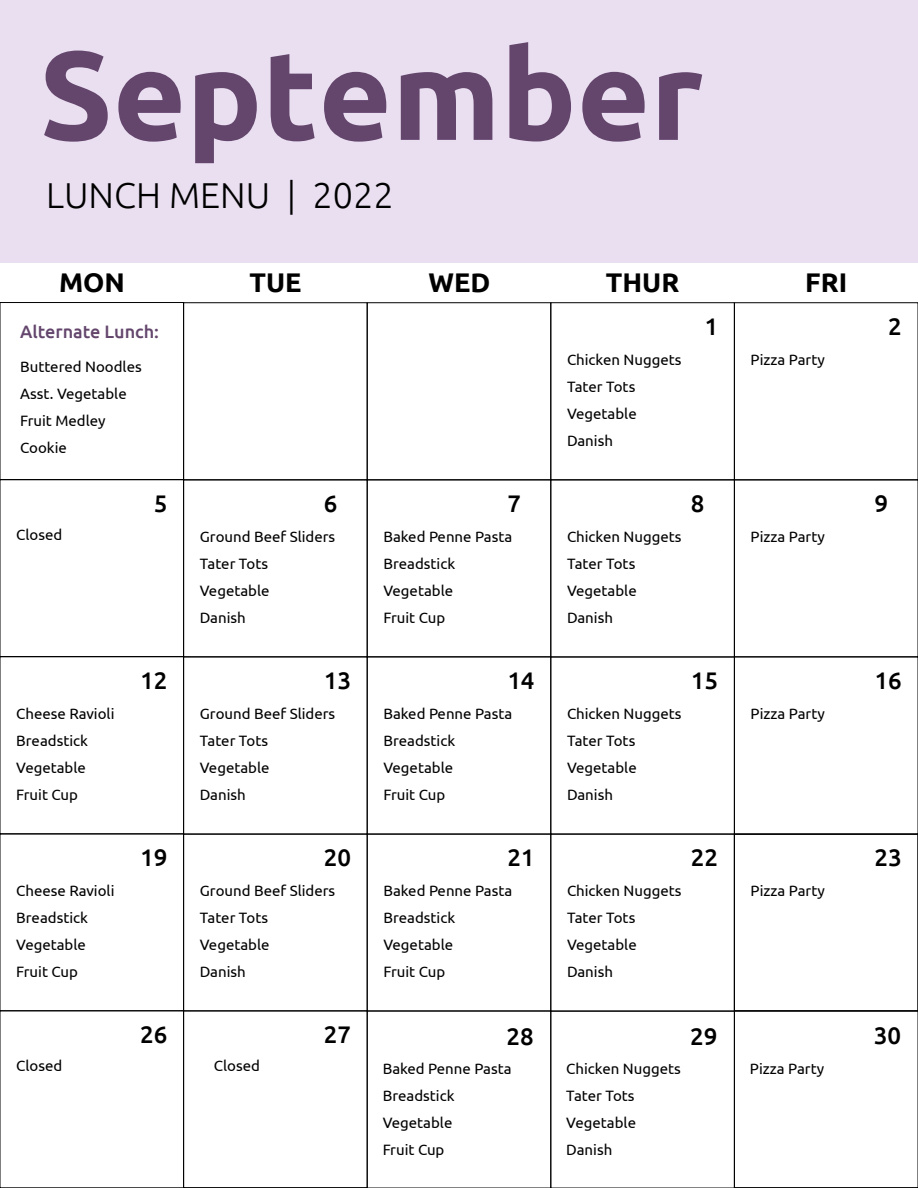
<style>
.page{position:relative;width:918px;height:1188px;background:#fff}
.page>*{position:absolute;margin:0;border:0;box-sizing:border-box;transform-origin:0 0}
.t1{font:700 126px "Ubuntu";color:#64466d}
.t2{font:300 36px "Ubuntu";color:#000}
.t3{font:700 27px "Ubuntu";color:#000}
.t4{font:500 24px "Ubuntu";color:#000}
.t5{font:500 18px "Ubuntu";color:#64466d}
.t6{font:15px/27px "Ubuntu";color:#000}
</style>
<div class="page">
<div style="left:367px;top:303px;width:184px;height:177px;border:1px solid #000"></div>
<div style="left:551px;top:303px;width:184px;height:177px;border:1px solid #000"></div>
<div style="left:0;top:302px;width:184px;height:178px;border:1px solid #000"></div>
<div style="left:367px;top:657px;width:184px;height:177px;border:1px solid #000"></div>
<div style="left:367px;top:1011px;width:184px;height:177px;border:1px solid #000"></div>
<div style="left:0;top:657px;width:184px;height:177px;border:1px solid #000"></div>
<div style="left:367px;top:480px;width:184px;height:177px;border:1px solid #000"></div>
<div style="left:0;top:480px;width:184px;height:177px;border:1px solid #000"></div>
<div style="left:183px;top:834px;width:184px;height:177px;border:1px solid #000"></div>
<div style="left:183px;top:1011px;width:184px;height:177px;border:1px solid #000"></div>
<div style="left:734px;top:1011px;width:184px;height:177px;border:1px solid #000"></div>
<div style="left:0;top:834px;width:184px;height:177px;border:1px solid #000"></div>
<div style="left:551px;top:480px;width:184px;height:177px;border:1px solid #000"></div>
<div style="left:734px;top:834px;width:184px;height:177px;border:1px solid #000"></div>
<div style="left:367px;top:834px;width:184px;height:177px;border:1px solid #000"></div>
<div style="left:551px;top:834px;width:184px;height:177px;border:1px solid #000"></div>
<div style="left:0;top:0;width:918px;height:263px;background:#eadef1"></div>
<h1 class="t1" style="left:39px;top:19px;width:666px">September</h1>
<h2 class="t2" style="left:46px;top:180px;width:349px">LUNCH MENU | 2022</h2>
<h3 class="t3" style="left:59px;top:271px;width:67px">MON</h3>
<h3 class="t3" style="left:250px;top:271px;width:54px">TUE</h3>
<h3 class="t3" style="left:428px;top:271px;width:63px">WED</h3>
<h3 class="t3" style="left:606px;top:271px;width:75px">THUR</h3>
<h3 class="t3" style="left:805px;top:271px;width:44px">FRI</h3>
<p class="t5" style="left:20px;top:324px;width:140px">Alternate Lunch:</p>
<p class="t6" style="left:20px;top:354px;width:123px">Buttered Noodles<br>Asst. Vegetable<br>Fruit Medley<br>Cookie</p>
<p class="t6" style="left:567px;top:347px;width:116px">Chicken Nuggets<br>Tater Tots<br>Vegetable<br>Danish</p>
<h3 class="t4" style="left:705px;top:311px;width:15px">1</h3>
<p class="t6" style="left:751px;top:347px;width:76px">Pizza Party</p>
<p class="t6" style="left:16px;top:521px;width:48px">Closed</p>
<h3 class="t4" style="left:154px;top:488px;width:15px">5</h3>
<h3 class="t4" style="left:324px;top:488px;width:15px">6</h3>
<p class="t6" style="left:200px;top:524px;width:137px">Ground Beef Sliders<br>Tater Tots<br>Vegetable<br>Danish</p>
<h3 class="t4" style="left:507px;top:488px;width:15px">7</h3>
<p class="t6" style="left:383px;top:524px;width:130px">Baked Penne Pasta<br>Breadstick<br>Vegetable<br>Fruit Cup</p>
<p class="t6" style="left:567px;top:524px;width:116px">Chicken Nuggets<br>Tater Tots<br>Vegetable<br>Danish</p>
<h3 class="t4" style="left:691px;top:488px;width:15px">8</h3>
<p class="t6" style="left:751px;top:524px;width:76px">Pizza Party</p>
<p class="t6" style="left:16px;top:701px;width:100px">Cheese Ravioli<br>Breadstick<br>Vegetable<br>Fruit Cup</p>
<h3 class="t4" style="left:140px;top:665px;width:29px">12</h3>
<h3 class="t4" style="left:324px;top:665px;width:29px">13</h3>
<p class="t6" style="left:200px;top:701px;width:137px">Ground Beef Sliders<br>Tater Tots<br>Vegetable<br>Danish</p>
<h3 class="t4" style="left:507px;top:665px;width:29px">14</h3>
<p class="t6" style="left:383px;top:701px;width:130px">Baked Penne Pasta<br>Breadstick<br>Vegetable<br>Fruit Cup</p>
<p class="t6" style="left:567px;top:701px;width:116px">Chicken Nuggets<br>Tater Tots<br>Vegetable<br>Danish</p>
<h3 class="t4" style="left:691px;top:665px;width:29px">15</h3>
<p class="t6" style="left:751px;top:701px;width:76px">Pizza Party</p>
<p class="t6" style="left:16px;top:878px;width:100px">Cheese Ravioli<br>Breadstick<br>Vegetable<br>Fruit Cup</p>
<h3 class="t4" style="left:140px;top:842px;width:29px">19</h3>
<h3 class="t4" style="left:324px;top:842px;width:29px">20</h3>
<p class="t6" style="left:200px;top:878px;width:137px">Ground Beef Sliders<br>Tater Tots<br>Vegetable<br>Danish</p>
<h3 class="t4" style="left:507px;top:842px;width:29px">21</h3>
<p class="t6" style="left:383px;top:878px;width:130px">Baked Penne Pasta<br>Breadstick<br>Vegetable<br>Fruit Cup</p>
<p class="t6" style="left:567px;top:878px;width:116px">Chicken Nuggets<br>Tater Tots<br>Vegetable<br>Danish</p>
<h3 class="t4" style="left:691px;top:842px;width:29px">22</h3>
<p class="t6" style="left:751px;top:878px;width:76px">Pizza Party</p>
<p class="t6" style="left:16px;top:1052px;width:48px">Closed</p>
<h3 class="t4" style="left:140px;top:1019px;width:29px">26</h3>
<p class="t6" style="left:214px;top:1052px;width:48px">Closed</p>
<h3 class="t4" style="left:324px;top:1019px;width:29px">27</h3>
<h3 class="t4" style="left:507px;top:1021px;width:29px">28</h3>
<p class="t6" style="left:383px;top:1056px;width:130px">Baked Penne Pasta<br>Breadstick<br>Vegetable<br>Fruit Cup</p>
<p class="t6" style="left:566px;top:1056px;width:116px">Chicken Nuggets<br>Tater Tots<br>Vegetable<br>Danish</p>
<h3 class="t4" style="left:690px;top:1021px;width:29px">29</h3>
<p class="t6" style="left:750px;top:1056px;width:76px">Pizza Party</p>
<h3 class="t4" style="left:888px;top:311px;width:15px">2</h3>
<h3 class="t4" style="left:875px;top:488px;width:15px">9</h3>
<h3 class="t4" style="left:874px;top:665px;width:29px">16</h3>
<h3 class="t4" style="left:874px;top:842px;width:29px">23</h3>
<h3 class="t4" style="left:874px;top:1021px;width:29px">30</h3>
</div>
